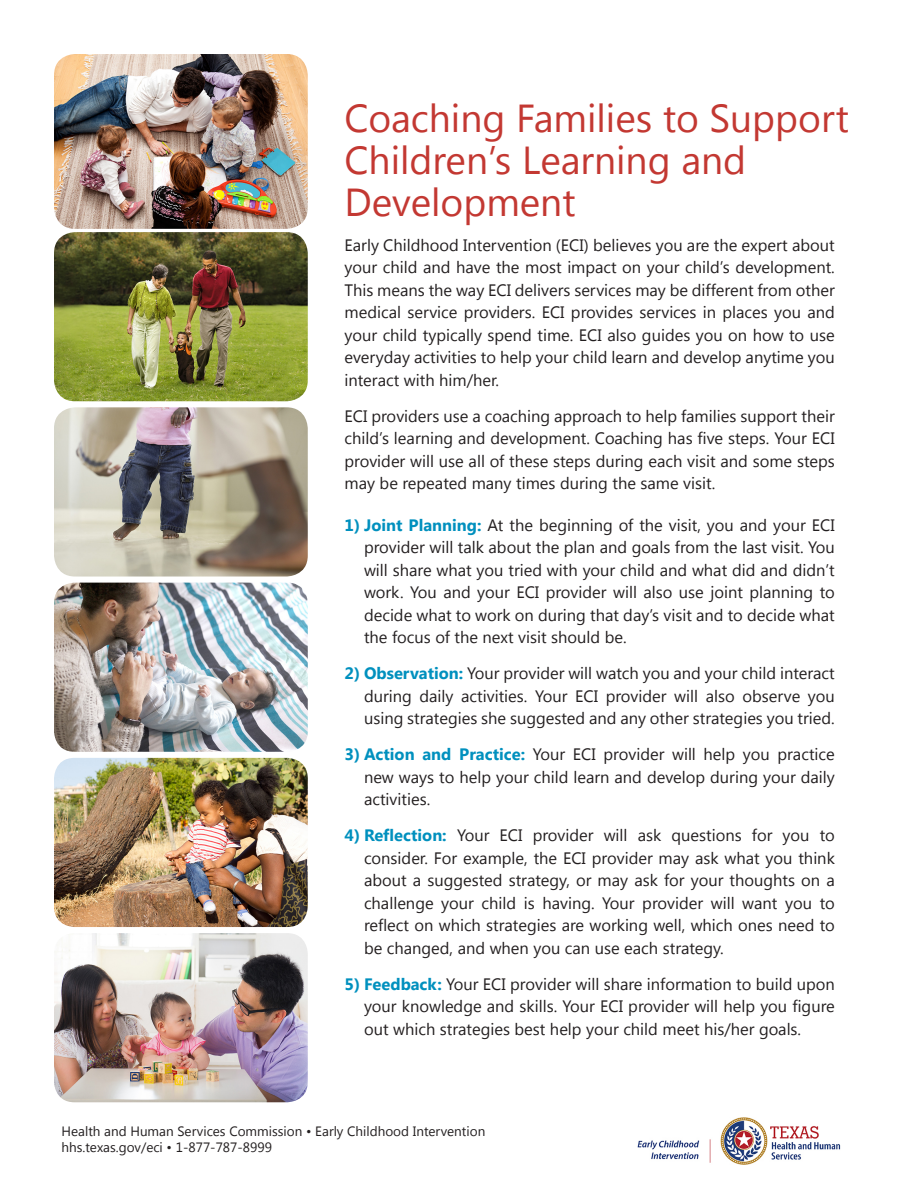
<style>
.page{position:relative;width:918px;height:1188px;background:#fff}
.page>*{position:absolute;margin:0;border:0;box-sizing:border-box;transform-origin:0 0}
.t1{font:39px/42px "Segoe UI";color:#c33832}
.san_serif_body{font:16.5px/22.5px "Segoe UI";color:#231f20;text-align:justify}
.san_serif_body-2{font:13.5px "Segoe UI";color:#231f20}
.s1{font-weight:700;color:#0090be}
</style>
<div class="page">
<img style="left:54px;top:54px;width:254px;height:175px">
<img style="left:54px;top:232px;width:254px;height:169px">
<img style="left:54px;top:407px;width:254px;height:170px">
<img style="left:54px;top:583px;width:254px;height:169px">
<img style="left:54px;top:933px;width:254px;height:169px">
<img style="left:54px;top:758px;width:254px;height:169px">
<img style="left:637px;top:1117px;width:204px;height:48px">
<p class="t1" style="left:345px;top:96px;width:506px">Coaching Families to Support<br>Children’s Learning and<br>Development</p>
<p class="san_serif_body" style="left:345px;top:233px;width:492px">Early Childhood Intervention (ECI) believes you are the expert about your child and have the most impact on your child’s development.<br>This means the way ECI delivers services may be different from other medical service providers. ECI provides services in places you and your child typically spend time. ECI also guides you on how to use everyday activities to help your child learn and develop anytime you interact with him/her.</p>
<p class="san_serif_body" style="left:345px;top:404px;width:492px">ECI providers use a coaching approach to help families support their child’s learning and development. Coaching has five steps. Your ECI provider will use all of these steps during each visit and some steps may be repeated many times during the same visit.</p>
<p class="san_serif_body" style="left:364px;top:513px;width:472px;text-indent:-20px"><span class="s1">1) Joint Planning:</span> At the beginning of the visit, you and your ECI provider will talk about the plan and goals from the last visit. You will share what you tried with your child and what did and didn’t work. You and your ECI provider will also use joint planning to decide what to work on during that day’s visit and to decide what the focus of the next visit should be.</p>
<p class="san_serif_body" style="left:364px;top:661px;width:472px;text-indent:-19px"><span class="s1">2) Observation:</span> Your provider will watch you and your child interact during daily activities. Your ECI provider will also observe you using strategies she suggested and any other strategies you tried.</p>
<p class="san_serif_body" style="left:364px;top:742px;width:472px;text-indent:-20px"><span class="s1">3) Action and Practice:</span> Your ECI provider will help you practice new ways to help your child learn and develop during your daily activities.</p>
<p class="san_serif_body" style="left:364px;top:823px;width:472px;text-indent:-19px"><span class="s1">4) Reflection:</span> Your ECI provider will ask questions for you to consider. For example, the ECI provider may ask what you think about a suggested strategy, or may ask for your thoughts on a challenge your child is having. Your provider will want you to reflect on which strategies are working well, which ones need to be changed, and when you can use each strategy.</p>
<p class="san_serif_body" style="left:364px;top:972px;width:472px;text-indent:-20px"><span class="s1">5) Feedback:</span> Your ECI provider will share information to build upon your knowledge and skills. Your ECI provider will help you figure out which strategies best help your child meet his/her goals.</p>
<p class="san_serif_body-2" style="left:62px;top:1121px;width:425px">Health and Human Services Commission • Early Childhood Intervention</p>
<p class="san_serif_body-2" style="left:62px;top:1138px;width:212px">hhs.texas.gov/eci • 1-877-787-8999</p>
</div>
